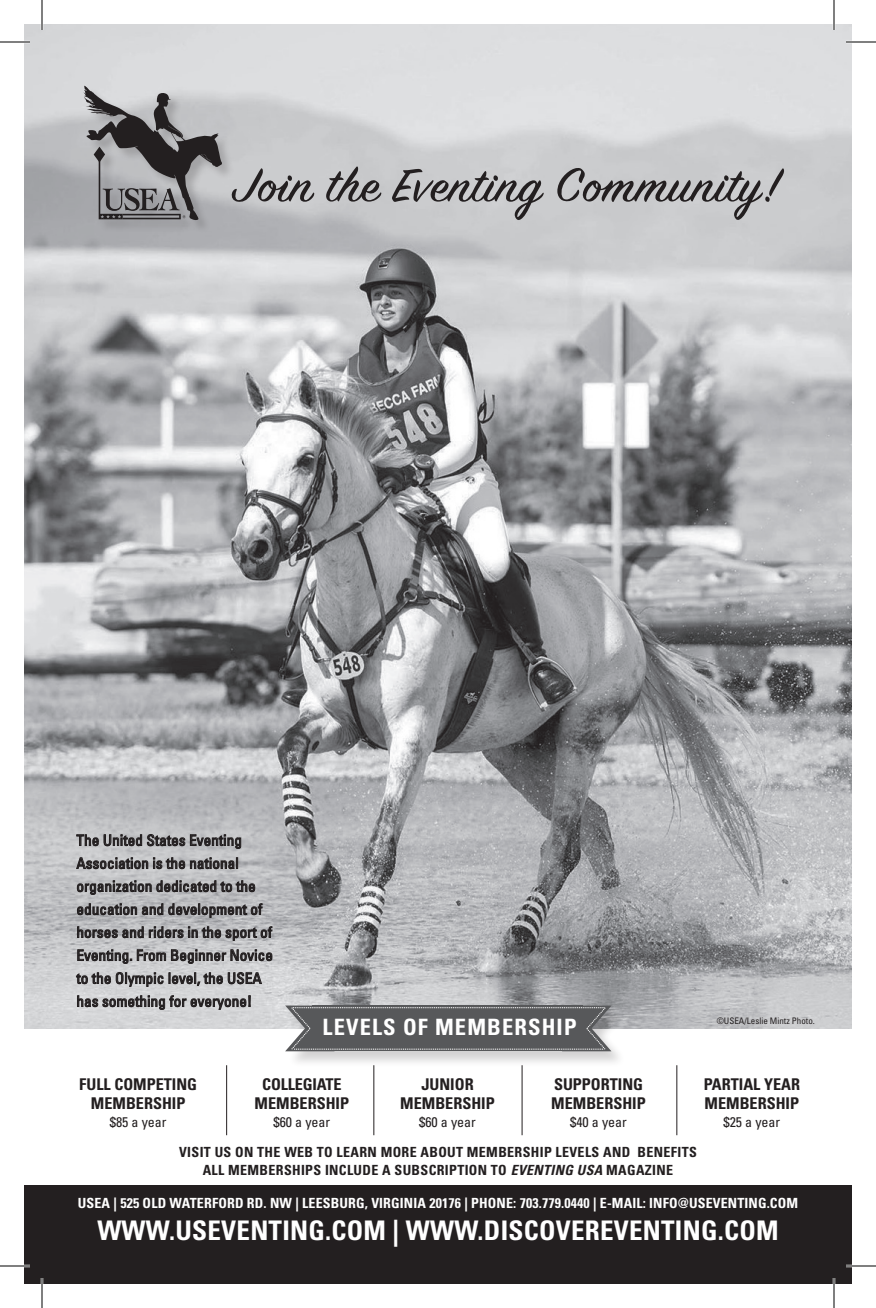
<style>
.page{position:relative;width:876px;height:1308px;background:#fff}
.page>*{position:absolute;margin:0;border:0;box-sizing:border-box;transform-origin:0 0}
.t1{font:52px "Sign Painter House Script";letter-spacing:.01em;color:#231f20;scale:1.1 1}
.t2{font:700 condensed 27px "Univers LT Std";letter-spacing:.01em;color:#fff}
.t3{font:700 condensed 22.4px "Univers LT Std";letter-spacing:.05em;color:#fff}
.t4{font:700 condensed 16.2px/19px "Univers LT Std";color:#231f20;text-align:center}
.t5{font:condensed 15px/23px "Univers LT Std";letter-spacing:.01em;color:#231f20}
.t6{font:700 condensed 14px/18px "Univers LT Std";letter-spacing:.025em;color:#231f20;text-align:center}
.t7{font:700 condensed 14px "Univers LT Std";letter-spacing:.01em;color:#fff}
.t8{font:condensed 14px "Univers LT Std";color:#231f20}
.t9{font:condensed 9px "Univers LT Std";color:#231f20}
.s1{font-style:italic}
</style>
<div class="page">
<img style="left:24px;top:24px;width:828px;height:1005px">
<div style="left:24px;top:1185px;width:828px;height:99px;background:#231f20"></div>
<svg style="left:77px;top:835px;width:21px;height:11px"></svg>
<svg style="left:104px;top:834px;width:137px;height:15px;background:#858486"></svg>
<svg style="left:77px;top:858px;width:161px;height:11px;background:#767476"></svg>
<div style="left:77px;top:884px;width:6px;height:8px;border:1px solid #231f20;border-radius:50%"></div>
<svg style="left:79px;top:881px;width:72px;height:14px"></svg>
<svg style="left:157px;top:881px;width:98px;height:11px"></svg>
<svg style="left:77px;top:904px;width:86px;height:11px"></svg>
<svg style="left:169px;top:904px;width:93px;height:14px"></svg>
<svg style="left:77px;top:927px;width:66px;height:11px"></svg>
<svg style="left:149px;top:927px;width:123px;height:14px;background:#858587"></svg>
<svg style="left:78px;top:950px;width:194px;height:14px;background:#8c8b8d"></svg>
<svg style="left:76px;top:974px;width:10px;height:10px"></svg>
<div style="left:82px;top:976px;width:6px;height:8px;border:1px solid #231f20;border-radius:50%"></div>
<svg style="left:92px;top:972px;width:71px;height:15px"></svg>
<svg style="left:169px;top:972px;width:93px;height:14px"></svg>
<svg style="left:77px;top:996px;width:173px;height:14px;background:#939293"></svg>
<hr style="left:226px;top:1065px;width:1px;height:70px;background:#231f20">
<hr style="left:374px;top:1065px;width:1px;height:70px;background:#231f20">
<hr style="left:522px;top:1065px;width:1px;height:70px;background:#231f20">
<hr style="left:677px;top:1065px;width:1px;height:70px;background:#231f20">
<div style="left:287px;top:1006px;width:339px;height:62px;background:#231f20;opacity:.2"></div>
<div style="left:84px;top:86px;width:151px;height:147px;background:#231f20;opacity:.2"></div>
<svg style="left:84px;top:86px;width:138px;height:134px;background:#8b8a8c"></svg>
<hr style="left:0;top:41px;width:30px;height:2px;background:#fff">
<hr style="left:846px;top:41px;width:30px;height:2px;background:#fff">
<hr style="left:0;top:1265px;width:30px;height:2px;background:#fff">
<hr style="left:846px;top:1265px;width:30px;height:2px;background:#fff">
<hr style="left:41px;top:0;width:2px;height:30px;background:#fff">
<hr style="left:41px;top:1278px;width:2px;height:30px;background:#fff">
<hr style="left:833px;top:0;width:2px;height:30px;background:#fff">
<hr style="left:833px;top:1278px;width:2px;height:30px;background:#fff">
<hr style="left:0;top:42px;width:30px;height:1px;background:#000">
<hr style="left:846px;top:42px;width:30px;height:1px;background:#000">
<hr style="left:0;top:1266px;width:30px;height:1px;background:#000">
<hr style="left:846px;top:1266px;width:30px;height:1px;background:#000">
<hr style="left:42px;top:0;width:1px;height:30px;background:#000">
<hr style="left:42px;top:1278px;width:1px;height:30px;background:#000">
<hr style="left:834px;top:0;width:1px;height:30px;background:#000">
<hr style="left:834px;top:1278px;width:1px;height:30px;background:#000">
<svg style="left:285px;top:1006px;width:326px;height:45px;background:#6e6f71"></svg>
<h1 class="t1" style="left:232px;top:153px;width:500px">Join the Eventing Community!</h1>
<p class="t5" style="left:77px;top:828px;width:198px">The United States Eventing<br>Association is the national organization dedicated to the education and development of horses and riders in the sport of<br>Eventing. From Beginner Novice to the Olympic level, the USEA has something for everyone!</p>
<h3 class="t3" style="left:323px;top:1013px;width:255px">LEVELS OF MEMBERSHIP</h3>
<p class="t4" style="left:79px;top:1075px;width:119px">FULL COMPETING<br>MEMBERSHIP</p>
<p class="t8" style="left:110px;top:1113px;width:58px">$85 a year</p>
<p class="t4" style="left:255px;top:1075px;width:96px">COLLEGIATE<br>MEMBERSHIP</p>
<p class="t8" style="left:274px;top:1113px;width:58px">$60 a year</p>
<p class="t4" style="left:400px;top:1075px;width:96px">JUNIOR<br>MEMBERSHIP</p>
<p class="t8" style="left:419px;top:1113px;width:58px">$60 a year</p>
<p class="t4" style="left:551px;top:1075px;width:96px;text-align:left">SUPPORTING<br>MEMBERSHIP</p>
<p class="t8" style="left:570px;top:1113px;width:58px">$40 a year</p>
<p class="t9" style="left:717px;top:1015px;width:100px">©USEA/Leslie Mintz Photo.</p>
<p class="t4" style="left:704px;top:1075px;width:98px;text-align:left">PARTIAL YEAR<br>MEMBERSHIP</p>
<p class="t8" style="left:724px;top:1113px;width:58px">$25 a year</p>
<p class="t6" style="left:179px;top:1143px;width:519px">VISIT US ON THE WEB TO LEARN MORE ABOUT MEMBERSHIP LEVELS AND BENEFITS<br>ALL MEMBERSHIPS INCLUDE A SUBSCRIPTION TO <span class="s1">EVENTING USA</span> MAGAZINE</p>
<p class="t7" style="left:78px;top:1194px;width:722px">USEA | 525 OLD WATERFORD RD. NW | LEESBURG, VIRGINIA 20176 | PHONE: 703.779.0440 | E-MAIL: INFO@USEVENTING.COM</p>
<h2 class="t2" style="left:97px;top:1214px;width:683px">WWW.USEVENTING.COM | WWW.DISCOVEREVENTING.COM</h2>
</div>
